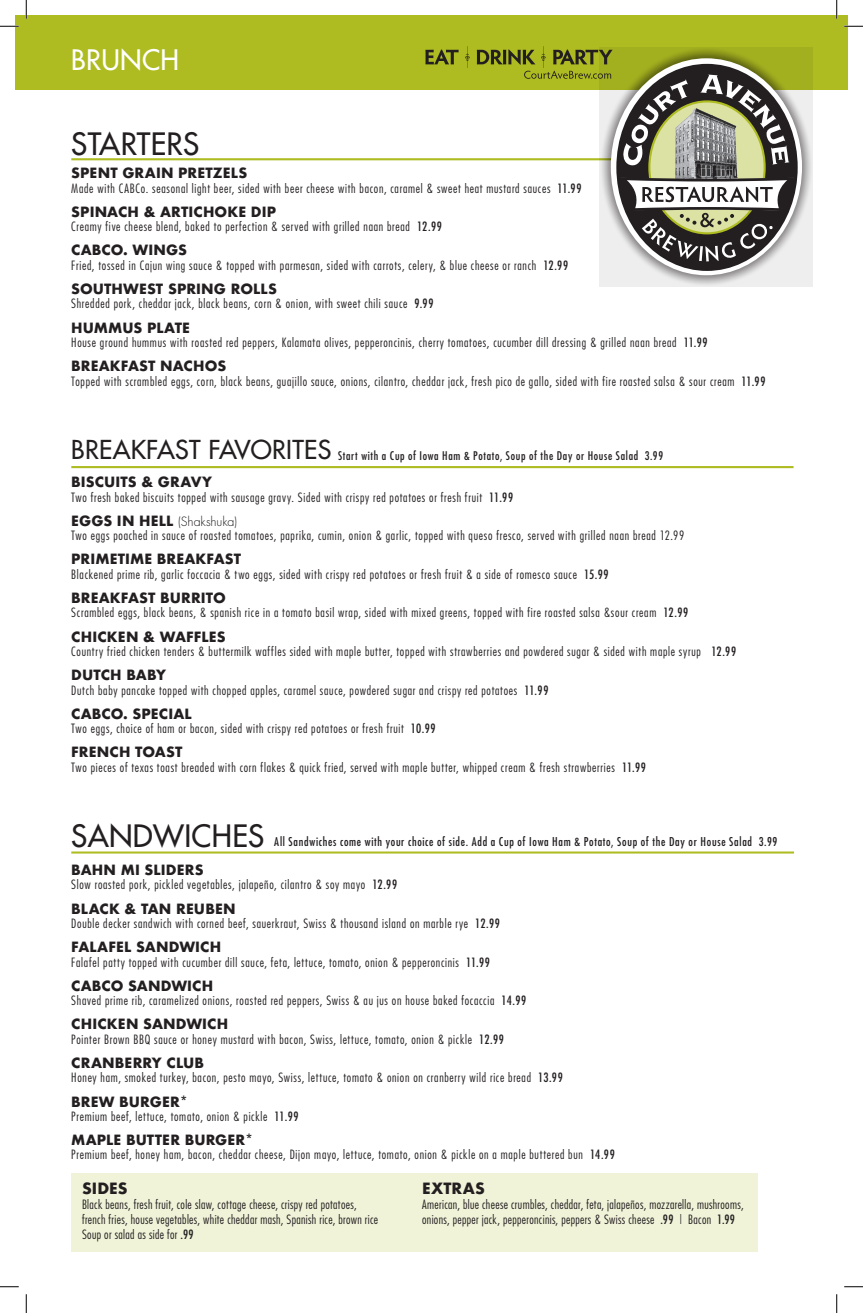
<style>
.page{position:relative;width:863px;height:1313px;background:#fff}
.page>*{position:absolute;margin:0;border:0;box-sizing:border-box;transform-origin:0 0}
.Paragraph_Style_3{font:30px "Futura";letter-spacing:.01em;color:#231f20}
.Paragraph_Style_3-2{font:27.5px "Futura";letter-spacing:.01em;color:#fff}
.Paragraph_Style_3-3{font:25.38px "Futura";letter-spacing:.01em;color:#231f20}
.Paragraph_Style_2{font:700 15.12px "Futura";letter-spacing:.005em;color:#231f20}
.Paragraph_Style_2-2{font:700 13.75px "Futura";letter-spacing:.01em;color:#231f20}
.Paragraph_Style_1{font:300 condensed 12.5px "Futura";letter-spacing:.055em;color:#231f20}
.Paragraph_Style_2-3{font:300 condensed 12.5px/15px "Futura";letter-spacing:.025em;color:#231f20}
.Paragraph_Style_2-4{font:300 12.5px "Futura";letter-spacing:-.01em;color:#231f20}
.Paragraph_Style_4{font:condensed 11.88px "Futura";letter-spacing:.06em;color:#231f20}
.Paragraph_Style_1-2{font:condensed 11.62px "Futura";letter-spacing:.06em;color:#231f20}
.s1{font-weight:400}
.s2{font-weight:700;font-size:13.75px}
</style>
<div class="page">
<div style="left:15px;top:15px;width:833px;height:74px;background:#aebc21"></div>
<hr style="left:71px;top:158px;width:666px;height:2px;background:#aebc21">
<svg style="left:599px;top:47px;width:214px;height:239px;background:#ddddcf"></svg>
<svg style="left:425px;top:50px;width:33px;height:14px"></svg>
<svg style="left:465px;top:46px;width:4px;height:22px"></svg>
<svg style="left:477px;top:46px;width:325px;height:229px"></svg>
<hr style="left:71px;top:466px;width:722px;height:2px;background:#aebc21">
<div style="left:71px;top:1173px;width:687px;height:78px;background:#f1f3d9"></div>
<hr style="left:71px;top:851px;width:723px;height:2px;background:#aebc21">
<svg style="left:0;top:25px;width:19px;height:2px"></svg>
<svg style="left:844px;top:25px;width:18px;height:2px"></svg>
<svg style="left:0;top:1286px;width:19px;height:1px"></svg>
<svg style="left:844px;top:1286px;width:18px;height:1px"></svg>
<svg style="left:25px;top:0;width:2px;height:19px"></svg>
<svg style="left:25px;top:1294px;width:2px;height:18px"></svg>
<svg style="left:836px;top:0;width:1px;height:19px"></svg>
<svg style="left:836px;top:1294px;width:1px;height:18px"></svg>
<p class="Paragraph_Style_3-2" style="left:71px;top:42px;width:109px">BRUNCH</p>
<p class="Paragraph_Style_3" style="left:71px;top:124px;width:129px">STARTERS</p>
<p class="Paragraph_Style_2-2" style="left:71px;top:163px;width:177px">SPENT GRAIN PRETZELS</p>
<p class="Paragraph_Style_1" style="left:71px;top:180px;width:512px">Made with CABCo. seasonal light beer, sided with beer cheese with bacon, caramel &amp; sweet heat mustard sauces <span class="s1">11.99</span></p>
<p class="Paragraph_Style_2-2" style="left:71px;top:202px;width:206px">SPINACH &amp; ARTICHOKE DIP</p>
<p class="Paragraph_Style_1" style="left:71px;top:219px;width:372px">Creamy five cheese blend, baked to perfection &amp; served with grilled naan bread <span class="s1">12.99</span></p>
<p class="Paragraph_Style_2-2" style="left:71px;top:240px;width:117px">CABCO. WINGS</p>
<p class="Paragraph_Style_1" style="left:71px;top:257px;width:498px">Fried, tossed in Cajun wing sauce &amp; topped with parmesan, sided with carrots, celery, &amp; blue cheese or ranch <span class="s1">12.99</span></p>
<p class="Paragraph_Style_2-2" style="left:71px;top:279px;width:207px">SOUTHWEST SPRING ROLLS</p>
<p class="Paragraph_Style_1" style="left:71px;top:296px;width:364px">Shredded pork, cheddar jack, black beans, corn &amp; onion, with sweet chili sauce <span class="s1">9.99</span></p>
<p class="Paragraph_Style_2-2" style="left:71px;top:317px;width:120px">HUMMUS PLATE</p>
<p class="Paragraph_Style_1" style="left:71px;top:334px;width:638px">House ground hummus with roasted red peppers, Kalamata olives, pepperoncinis, cherry tomatoes, cucumber dill dressing &amp; grilled naan bread <span class="s1">11.99</span></p>
<p class="Paragraph_Style_2-2" style="left:71px;top:356px;width:156px">BREAKFAST NACHOS</p>
<p class="Paragraph_Style_1" style="left:71px;top:373px;width:695px">Topped with scrambled eggs, corn, black beans, guajillo sauce, onions, cilantro, cheddar jack, fresh pico de gallo, sided with fire roasted salsa &amp; sour cream <span class="s1">11.99</span></p>
<p class="Paragraph_Style_3-3" style="left:71px;top:433px;width:261px">BREAKFAST FAVORITES</p>
<p class="Paragraph_Style_2-2" style="left:71px;top:472px;width:142px">BISCUITS &amp; GRAVY</p>
<p class="Paragraph_Style_1" style="left:71px;top:489px;width:443px">Two fresh baked biscuits topped with sausage gravy. Sided with crispy red potatoes or fresh fruit <span class="s1">11.99</span></p>
<p class="Paragraph_Style_2-4" style="left:71px;top:513px;width:167px"><span class="s2">EGGS IN HELL</span> (Shakshuka)</p>
<p class="Paragraph_Style_1" style="left:71px;top:528px;width:614px">Two eggs poached in sauce of roasted tomatoes, paprika, cumin, onion &amp; garlic, topped with queso fresco, served with grilled naan bread 12.99</p>
<p class="Paragraph_Style_2-2" style="left:71px;top:549px;width:171px">PRIMETIME BREAKFAST</p>
<p class="Paragraph_Style_1" style="left:71px;top:566px;width:539px">Blackened prime rib, garlic foccacia &amp; two eggs, sided with crispy red potatoes or fresh fruit &amp; a side of romesco sauce <span class="s1">15.99</span></p>
<p class="Paragraph_Style_2-2" style="left:71px;top:588px;width:156px">BREAKFAST BURRITO</p>
<p class="Paragraph_Style_1" style="left:71px;top:605px;width:618px">Scrambled eggs, black beans, &amp; spanish rice in a tomato basil wrap, sided with mixed greens, topped with fire roasted salsa &amp;sour cream <span class="s1">12.99</span></p>
<p class="Paragraph_Style_2-2" style="left:71px;top:626px;width:156px">CHICKEN &amp; WAFFLES</p>
<p class="Paragraph_Style_1" style="left:71px;top:643px;width:666px">Country fried chicken tenders &amp; buttermilk waffles sided with maple butter, topped with strawberries and powdered sugar &amp; sided with maple syrup <span class="s1">12.99</span></p>
<p class="Paragraph_Style_2-2" style="left:71px;top:665px;width:96px">DUTCH BABY</p>
<p class="Paragraph_Style_1" style="left:71px;top:682px;width:478px">Dutch baby pancake topped with chopped apples, caramel sauce, powdered sugar and crispy red potatoes <span class="s1">11.99</span></p>
<p class="Paragraph_Style_2-2" style="left:71px;top:703px;width:122px">CABCO. SPECIAL</p>
<p class="Paragraph_Style_1" style="left:71px;top:720px;width:366px">Two eggs, choice of ham or bacon, sided with crispy red potatoes or fresh fruit <span class="s1">10.99</span></p>
<p class="Paragraph_Style_2-2" style="left:71px;top:742px;width:113px">FRENCH TOAST</p>
<p class="Paragraph_Style_1" style="left:71px;top:759px;width:576px">Two pieces of texas toast breaded with corn flakes &amp; quick fried, served with maple butter, whipped cream &amp; fresh strawberries <span class="s1">11.99</span></p>
<p class="Paragraph_Style_1-2" style="left:338px;top:448px;width:326px">Start with a Cup of Iowa Ham &amp; Potato, Soup of the Day or House Salad 3.99</p>
<p class="Paragraph_Style_3" style="left:71px;top:817px;width:194px">SANDWICHES</p>
<p class="Paragraph_Style_4" style="left:274px;top:834px;width:504px">All Sandwiches come with your choice of side. Add a Cup of Iowa Ham &amp; Potato, Soup of the Day or House Salad 3.99</p>
<p class="Paragraph_Style_2-2" style="left:71px;top:860px;width:134px">BAHN MI SLIDERS</p>
<p class="Paragraph_Style_1" style="left:71px;top:877px;width:327px">Slow roasted pork, pickled vegetables, jalapeño, cilantro &amp; soy mayo <span class="s1">12.99</span></p>
<p class="Paragraph_Style_2-2" style="left:71px;top:898px;width:166px">BLACK &amp; TAN REUBEN</p>
<p class="Paragraph_Style_1" style="left:71px;top:915px;width:430px">Double decker sandwich with corned beef, sauerkraut, Swiss &amp; thousand island on marble rye <span class="s1">12.99</span></p>
<p class="Paragraph_Style_2-2" style="left:71px;top:937px;width:151px">FALAFEL SANDWICH</p>
<p class="Paragraph_Style_1" style="left:71px;top:954px;width:420px">Falafel patty topped with cucumber dill sauce, feta, lettuce, tomato, onion &amp; pepperoncinis <span class="s1">11.99</span></p>
<p class="Paragraph_Style_2-2" style="left:71px;top:975px;width:143px">CABCO SANDWICH</p>
<p class="Paragraph_Style_1" style="left:71px;top:992px;width:456px">Shaved prime rib, caramelized onions, roasted red peppers, Swiss &amp; au jus on house baked focaccia <span class="s1">14.99</span></p>
<p class="Paragraph_Style_2-2" style="left:71px;top:1014px;width:158px">CHICKEN SANDWICH</p>
<p class="Paragraph_Style_1" style="left:71px;top:1031px;width:434px">Pointer Brown BBQ sauce or honey mustard with bacon, Swiss, lettuce, tomato, onion &amp; pickle <span class="s1">12.99</span></p>
<p class="Paragraph_Style_2-2" style="left:71px;top:1052px;width:134px">CRANBERRY CLUB</p>
<p class="Paragraph_Style_1" style="left:71px;top:1069px;width:493px">Honey ham, smoked turkey, bacon, pesto mayo, Swiss, lettuce, tomato &amp; onion on cranberry wild rice bread <span class="s1">13.99</span></p>
<p class="Paragraph_Style_2-2" style="left:71px;top:1091px;width:119px">BREW BURGER*</p>
<p class="Paragraph_Style_1" style="left:71px;top:1108px;width:229px">Premium beef, lettuce, tomato, onion &amp; pickle <span class="s1">11.99</span></p>
<p class="Paragraph_Style_2-2" style="left:71px;top:1130px;width:184px">MAPLE BUTTER BURGER*</p>
<p class="Paragraph_Style_1" style="left:71px;top:1147px;width:545px">Premium beef, honey ham, bacon, cheddar cheese, Dijon mayo, lettuce, tomato, onion &amp; pickle on a maple buttered bun <span class="s1">14.99</span></p>
<p class="Paragraph_Style_2" style="left:82px;top:1177px;width:47px">SIDES</p>
<p class="Paragraph_Style_2-3" style="left:82px;top:1196px;width:297px">Black beans, fresh fruit, cole slaw, cottage cheese, crispy red potatoes, french fries, house vegetables, white cheddar mash, Spanish rice, brown rice<br>Soup or salad as side for <span class="s1">.99</span></p>
<p class="Paragraph_Style_2" style="left:422px;top:1177px;width:64px">EXTRAS</p>
<p class="Paragraph_Style_2-3" style="left:422px;top:1196px;width:323px">American, blue cheese crumbles, cheddar, feta, jalapeños, mozzarella, mushrooms, onions, pepper jack, pepperoncinis, peppers &amp; Swiss cheese <span class="s1">.99</span> | Bacon <span class="s1">1.99</span></p>
</div>
